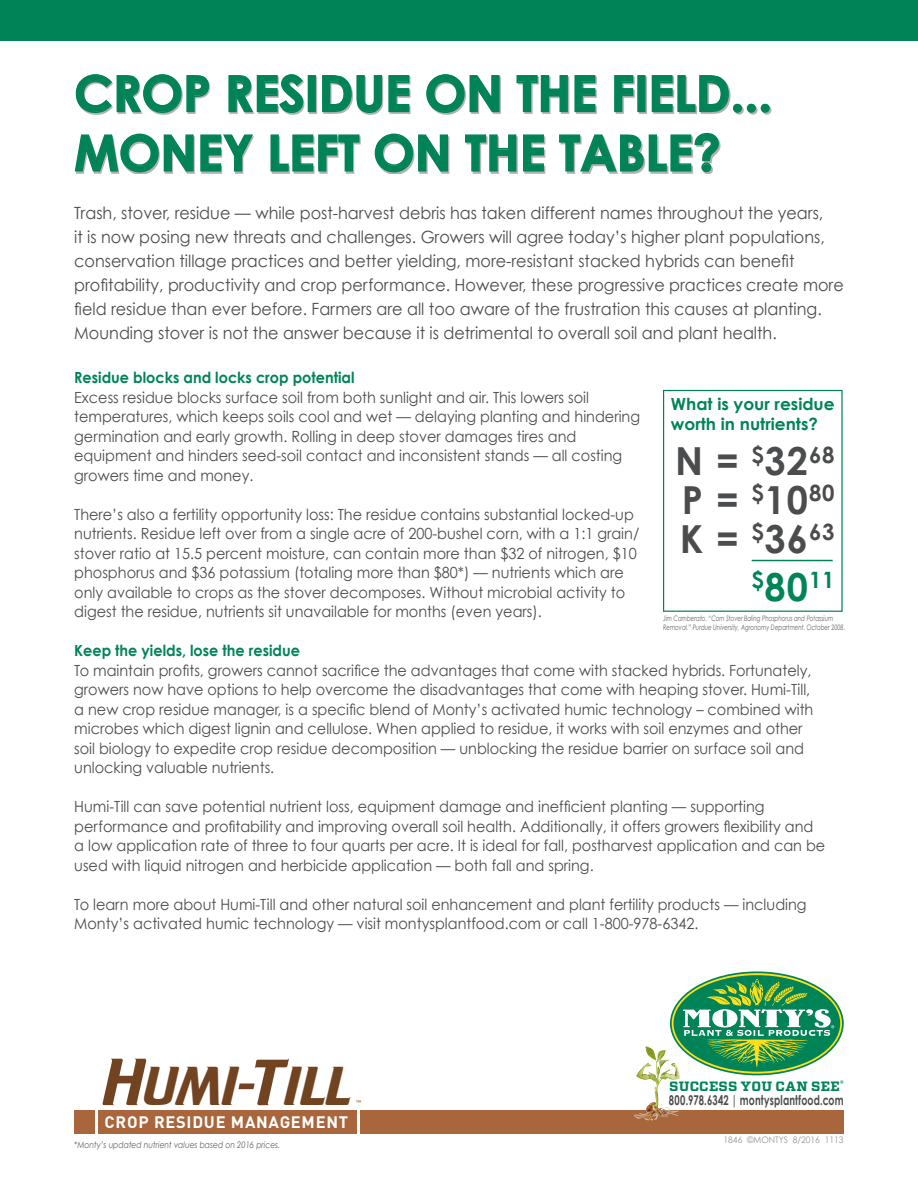
<style>
.page{position:relative;width:918px;height:1188px;background:#fff}
.page>*{position:absolute;margin:0;border:0;box-sizing:border-box;transform-origin:0 0}
.t1{font:700 49.5px "Century Gothic";color:#008457}
.t2{font:48px "Crillee";letter-spacing:-.02em;color:#724321}
.t3{font:700 38.7px/38.8px "Century Gothic";color:#4b4c4d;text-align:justify}
.t4{font:700 22.5px "Century Gothic";color:#008457}
.t5{font:16.8px/24px "Century Gothic";color:#4b4c4d;scale:.95 1}
.t6{font:700 16.65px/20px "Century Gothic";color:#008457}
.t7{font:700 16.5px "DINOT";letter-spacing:.045em;color:#fff}
.t8{font:15.3px/19.5px "Century Gothic";color:#4b4c4d;scale:.94 1}
.t9{font:700 15.3px "Century Gothic";color:#008457;scale:.94 1}
.t10{font:700 13.5px "Century Gothic";letter-spacing:.02em;color:#4b4c4d;scale:.7 1}
.t11{font:700 13.5px "Vitesse";letter-spacing:.015em;color:#008457}
.t12{font:italic 9px "Century Gothic";color:#636366;scale:.85 1}
.t13{font:9px "Century Gothic";color:#939598;scale:.95 1}
.t14{font:italic 7.5px/9px "Century Gothic";color:#636366;scale:.74 1}
.t15{font:4.95px "Century Gothic";color:#724321}
.s1{font-size:38.7px}
.s2{font-size:58.05px}
</style>
<div class="page">
<div style="left:74px;top:1110px;width:20px;height:24px;background:#a9663c"></div>
<div style="left:361px;top:1110px;width:483px;height:24px;background:#a9663c"></div>
<svg style="left:670px;top:971px;width:174px;height:104px"></svg>
<img style="left:634px;top:1045px;width:48px;height:76px">
<div style="left:98px;top:1110px;width:258px;height:24px;background:#a9663c"></div>
<div style="left:663px;top:390px;width:180px;height:222px;border:1px solid #008457"></div>
<hr style="left:752px;top:560px;width:81px;height:1px;background:#008457">
<div style="left:0;top:0;width:918px;height:40px;background:#008457"></div>
<svg style="left:75px;top:74px;width:135px;height:40px"></svg>
<svg style="left:228px;top:74px;width:76px;height:40px"></svg>
<div style="left:308px;top:75px;width:8px;height:37px;border:2px solid #008457"></div>
<svg style="left:322px;top:75px;width:88px;height:39px"></svg>
<svg style="left:426px;top:74px;width:74px;height:40px"></svg>
<svg style="left:516px;top:75px;width:80px;height:38px"></svg>
<svg style="left:614px;top:75px;width:20px;height:38px"></svg>
<div style="left:637px;top:75px;width:9px;height:37px;border:2px solid #008457"></div>
<svg style="left:651px;top:75px;width:120px;height:39px"></svg>
<svg style="left:74px;top:133px;width:120px;height:40px"></svg>
<svg style="left:200px;top:134px;width:54px;height:38px"></svg>
<svg style="left:270px;top:134px;width:90px;height:38px"></svg>
<svg style="left:374px;top:133px;width:75px;height:40px"></svg>
<svg style="left:465px;top:134px;width:80px;height:38px"></svg>
<svg style="left:559px;top:132px;width:161px;height:41px"></svg>
<p class="t1" style="left:74px;top:62px;width:699px">CROP RESIDUE ON THE FIELD...</p>
<p class="t1" style="left:74px;top:122px;width:648px">MONEY LEFT ON THE TABLE?</p>
<p class="t5" style="left:74px;top:201px;width:812px">Trash, stover, residue — while post-harvest debris has taken different names throughout the years,<br>it is now posing new threats and challenges. Growers will agree today’s higher plant populations, conservation tillage practices and better yielding, more-resistant stacked hybrids can benefit profitability, productivity and crop performance. However, these progressive practices create more field residue than ever before. Farmers are all too aware of the frustration this causes at planting.<br>Mounding stover is not the answer because it is detrimental to overall soil and plant health.</p>
<p class="t9" style="left:74px;top:368px;width:300px">Residue blocks and locks crop potential</p>
<p class="t8" style="left:74px;top:387px;width:604px">Excess residue blocks surface soil from both sunlight and air. This lowers soil temperatures, which keeps soils cool and wet — delaying planting and hindering germination and early growth. Rolling in deep stover damages tires and equipment and hinders seed-soil contact and inconsistent stands — all costing growers time and money.</p>
<p class="t8" style="left:74px;top:504px;width:603px">There’s also a fertility opportunity loss: The residue contains substantial locked-up nutrients. Residue left over from a single acre of 200-bushel corn, with a 1:1 grain/ stover ratio at 15.5 percent moisture, can contain more than $32 of nitrogen, $10 phosphorus and $36 potassium (totaling more than $80*) — nutrients which are only available to crops as the stover decomposes. Without microbial activity to digest the residue, nutrients sit unavailable for months (even years).</p>
<p class="t9" style="left:74px;top:641px;width:242px">Keep the yields, lose the residue</p>
<p class="t8" style="left:74px;top:660px;width:788px">To maintain profits, growers cannot sacrifice the advantages that come with stacked hybrids. Fortunately, growers now have options to help overcome the disadvantages that come with heaping stover. Humi-Till, a new crop residue manager, is a specific blend of Monty’s activated humic technology – combined with microbes which digest lignin and cellulose. When applied to residue, it works with soil enzymes and other soil biology to expedite crop residue decomposition — unblocking the residue barrier on surface soil and unlocking valuable nutrients.</p>
<p class="t8" style="left:74px;top:797px;width:801px">Humi-Till can save potential nutrient loss, equipment damage and inefficient planting — supporting performance and profitability and improving overall soil health. Additionally, it offers growers flexibility and a low application rate of three to four quarts per acre. It is ideal for fall, postharvest application and can be used with liquid nitrogen and herbicide application — both fall and spring.</p>
<p class="t8" style="left:74px;top:894px;width:781px">To learn more about Humi-Till and other natural soil enhancement and plant fertility products — including<br>Monty’s activated humic technology — visit montysplantfood.com or call 1-800-978-6342.</p>
<p class="t6" style="left:671px;top:394px;width:165px">What is your residue worth in nutrients?</p>
<p class="t3" style="left:675px;top:441px;width:161px">N = <sup>$</sup>32<sup>68<br></sup>P = <sup>$</sup>10<sup>80<br></sup>K = <sup>$</sup>36<sup>63</sup></p>
<p class="t4" style="left:752px;top:566px;width:85px">$<span class="s1">80</span>11</p>
<p class="t14" style="left:663px;top:614px;width:248px">Jim Camberato. “Corn Stover Baling Phosphorus and Potassium<br>Removal.” Purdue University, Agronomy Department. October 2008.</p>
<p class="t2" style="left:103px;top:1054px;width:251px"><span class="s2">H</span>UMI<span class="s2">-T</span>ILL</p>
<p class="t15" style="left:356px;top:1100px;width:6px">™</p>
<p class="t7" style="left:105px;top:1112px;width:245px">CROP RESIDUE MANAGEMENT</p>
<p class="t12" style="left:74px;top:1140px;width:244px">*Monty’s updated nutrient values based on 2016 prices.</p>
<p class="t11" style="left:669px;top:1077px;width:176px">SUCCESS YOU CAN SEE<sup>®</sup></p>
<p class="t10" style="left:669px;top:1092px;width:251px">800.978.6342 | montysplantfood.com</p>
<p class="t13" style="left:724px;top:1135px;width:128px">1846 ©MONTYS 8/2016 1113</p>
</div>
